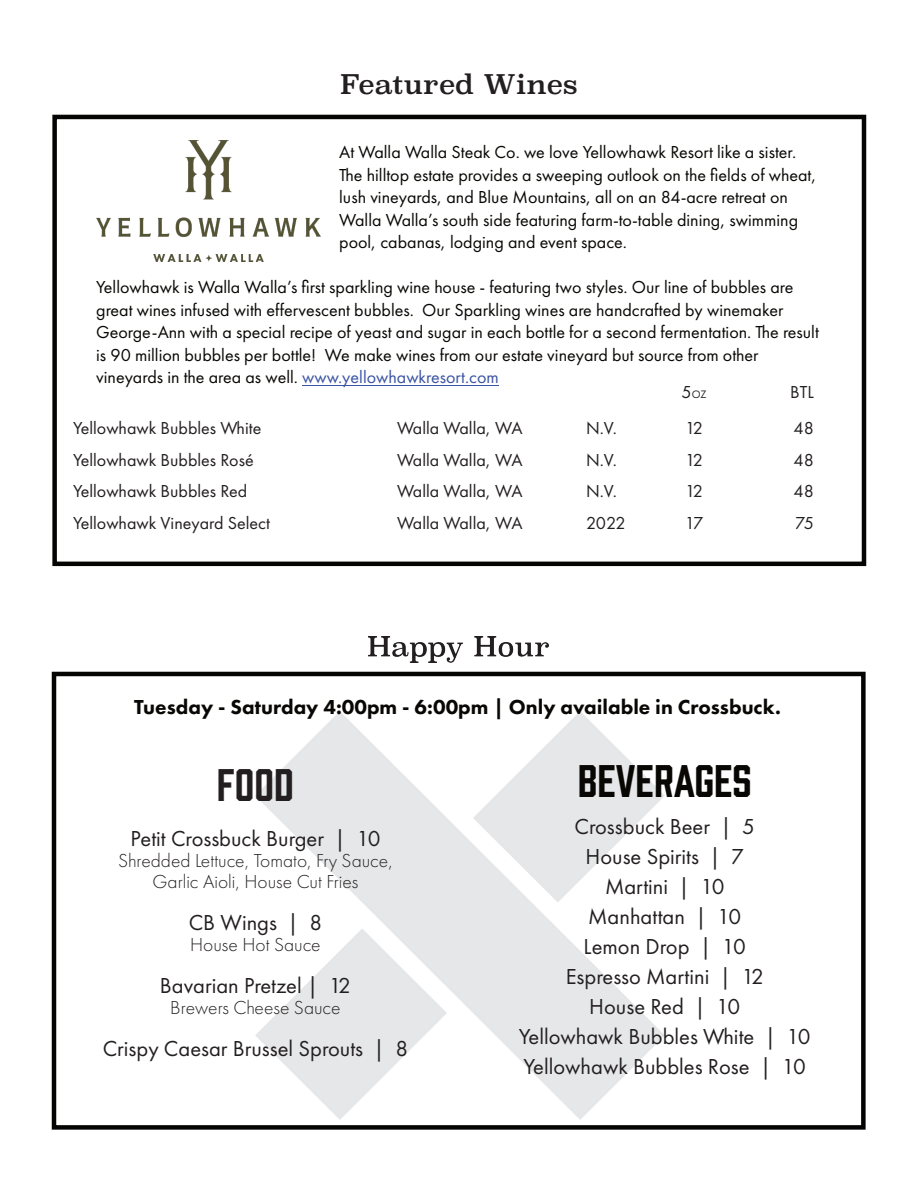
<style>
.page{position:relative;width:918px;height:1188px;background:#fff}
.page>*{position:absolute;margin:0;border:0;box-sizing:border-box;transform-origin:0 0}
.t1{font:42px "Prohibition";color:#080704}
.t2{font:42px "Prohibition";color:#231f20}
.t3{font:27px "Superclarendon Rg";color:#231f20}
.t4{font:22.5px/30px "Futura PT";color:#231f20;text-align:center}
.t5{font:800 21px "Futura PT";color:#080704}
.t6{font:300 19.5px/21px "Futura PT";color:#231f20;text-align:center}
.t7{font:18px/22.5px "Futura PT";color:#080704}
.t8{font:18px "Futura PT";color:#231f20}
.t9{font:11.25px "Futura PT";color:#231f20}
.s1{color:#3a53a3}
.s2{font-size:18px}
</style>
<div class="page">
<img style="left:255px;top:711px;width:409px;height:409px">
<div style="left:52px;top:672px;width:814px;height:458px;border:4px solid #040503"></div>
<hr style="left:302px;top:385px;width:197px;height:1px;background:#3a53a3">
<div style="left:52px;top:115px;width:814px;height:451px;border:4px solid #040503"></div>
<img style="left:96px;top:141px;width:225px;height:120px">
<img style="left:369px;top:636px;width:180px;height:26px">
<h2 class="t3" style="left:340px;top:73px;width:239px">Featured Wines</h2>
<p class="t7" style="left:339px;top:142px;width:479px">At Walla Walla Steak Co. we love Yellowhawk Resort like a sister.<br>The hilltop estate provides a sweeping outlook on the fields of wheat, lush vineyards, and Blue Mountains, all on an 84-acre retreat on Walla Walla’s south side featuring farm-to-table dining, swimming pool, cabanas, lodging and event space.</p>
<p class="t7" style="left:96px;top:277px;width:724px">Yellowhawk is Walla Walla’s first sparkling wine house - featuring two styles. Our line of bubbles are great wines infused with effervescent bubbles. Our Sparkling wines are handcrafted by winemaker George-Ann with a special recipe of yeast and sugar in each bottle for a second fermentation. The result is 90 million bubbles per bottle! We make wines from our estate vineyard but source from other vineyards in the area as well. <span class="s1">www.yellowhawkresort.com</span></p>
<p class="t9" style="left:681px;top:389px;width:27px"><span class="s2">5</span>OZ</p>
<p class="t8" style="left:790px;top:384px;width:25px">BTL</p>
<p class="t8" style="left:73px;top:420px;width:190px">Yellowhawk Bubbles White</p>
<p class="t8" style="left:397px;top:420px;width:127px">Walla Walla, WA</p>
<p class="t8" style="left:586px;top:420px;width:32px">N.V.</p>
<p class="t8" style="left:685px;top:420px;width:19px">12</p>
<p class="t8" style="left:793px;top:420px;width:22px">48</p>
<p class="t8" style="left:73px;top:452px;width:182px">Yellowhawk Bubbles Rosé</p>
<p class="t8" style="left:397px;top:452px;width:127px">Walla Walla, WA</p>
<p class="t8" style="left:586px;top:452px;width:32px">N.V.</p>
<p class="t8" style="left:685px;top:452px;width:19px">12</p>
<p class="t8" style="left:793px;top:452px;width:22px">48</p>
<p class="t8" style="left:73px;top:483px;width:176px">Yellowhawk Bubbles Red</p>
<p class="t8" style="left:397px;top:483px;width:127px">Walla Walla, WA</p>
<p class="t8" style="left:586px;top:483px;width:32px">N.V.</p>
<p class="t8" style="left:685px;top:483px;width:19px">12</p>
<p class="t8" style="left:793px;top:483px;width:22px">48</p>
<p class="t8" style="left:73px;top:515px;width:198px">Yellowhawk Vineyard Select</p>
<p class="t8" style="left:397px;top:515px;width:127px">Walla Walla, WA</p>
<p class="t8" style="left:586px;top:515px;width:41px">2022</p>
<p class="t8" style="left:685px;top:515px;width:20px">17</p>
<p class="t8" style="left:795px;top:515px;width:20px">75</p>
<p class="t5" style="left:134px;top:698px;width:648px">Tuesday - Saturday 4:00pm - 6:00pm | Only available in Crossbuck.</p>
<h1 class="t2" style="left:217px;top:770px;width:79px">FOOD</h1>
<p class="t4" style="left:130px;top:826px;width:252px">Petit Crossbuck Burger | 10</p>
<p class="t6" style="left:118px;top:852px;width:276px">Shredded Lettuce, Tomato, Fry Sauce,<br>Garlic Aioli, House Cut Fries</p>
<p class="t4" style="left:189px;top:910px;width:135px">CB Wings | 8</p>
<p class="t6" style="left:190px;top:936px;width:132px">House Hot Sauce</p>
<p class="t4" style="left:160px;top:973px;width:193px">Bavarian Pretzel | 12</p>
<p class="t6" style="left:170px;top:999px;width:172px">Brewers Cheese Sauce</p>
<p class="t4" style="left:103px;top:1036px;width:307px">Crispy Caesar Brussel Sprouts | 8</p>
<h1 class="t1" style="left:578px;top:765px;width:175px">BEVERAGES</h1>
<p class="t4" style="left:519px;top:814px;width:293px">Crossbuck Beer | 5<br>House Spirits | 7<br>Martini | 10<br>Manhattan | 10<br>Lemon Drop | 10<br>Espresso Martini | 12<br>House Red | 10<br>Yellowhawk Bubbles White | 10<br>Yellowhawk Bubbles Rose | 10</p>
</div>
